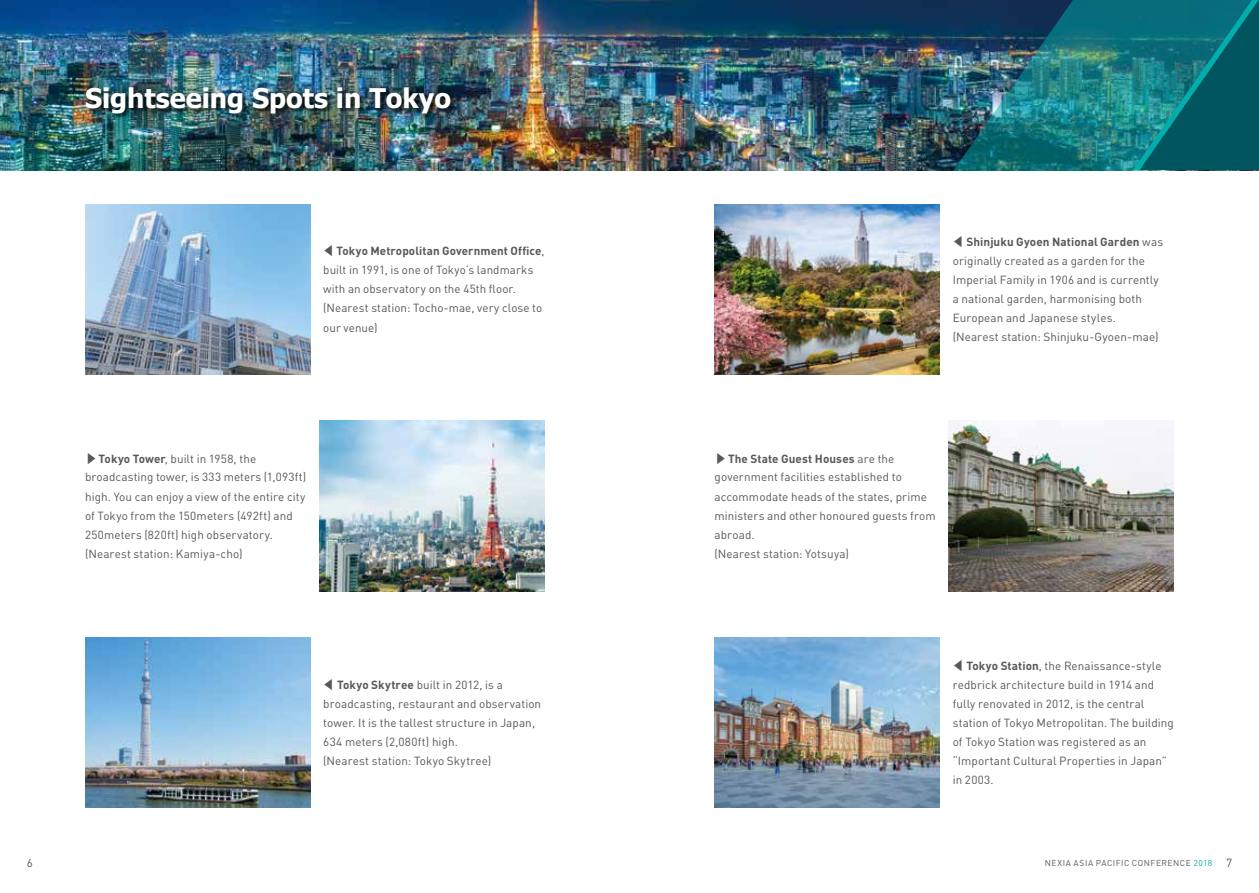
<style>
.page{position:relative;width:1259px;height:893px;background:#fff}
.page>*{position:absolute;margin:0;border:0;box-sizing:border-box;transform-origin:0 0}
.t1{font:700 27px "Tahoma";color:#fff}
.t2{font:11.7px/19px "DIN";letter-spacing:.01em;color:#595757}
.t3{font:8.55px "DIN";letter-spacing:.055em;color:#595757}
.s1{font-family:"Koz Min Pro"}
.s2{font-weight:700}
.s3{color:#00afad}
.s4{font-size:11.7px}
</style>
<div class="page">
<img style="left:0;top:0;width:952px;height:170px">
<img style="left:952px;top:0;width:180px;height:170px">
<svg style="left:1132px;top:0;width:127px;height:170px;background:#086a73"></svg>
<div style="left:77px;top:78px;width:383px;height:45px;background:#000;opacity:.75"></div>
<img style="left:85px;top:204px;width:225px;height:170px">
<img style="left:714px;top:204px;width:226px;height:170px">
<img style="left:85px;top:638px;width:225px;height:170px">
<img style="left:714px;top:638px;width:226px;height:170px">
<img style="left:319px;top:421px;width:225px;height:170px">
<img style="left:948px;top:421px;width:226px;height:170px">
<h1 class="t1" style="left:85px;top:80px;width:367px">Sightseeing Spots in Tokyo</h1>
<p class="t2" style="left:323px;top:241px;width:223px"><span class="s1">◀</span><span class="s2">Tokyo Metropolitan Government Office</span>, built in 1991, is one of Tokyo’s landmarks with an observatory on the 45th floor. (Nearest station: Tocho-mae, very close to our venue)</p>
<p class="t2" style="left:952px;top:232px;width:212px"><span class="s1">◀</span> <span class="s2">Shinjuku Gyoen National Garden</span> was originally created as a garden for the Imperial Family in 1906 and is currently a national garden, harmonising both European and Japanese styles. (Nearest station: Shinjuku-Gyoen-mae)</p>
<p class="t2" style="left:85px;top:449px;width:223px"><span class="s1">▶</span><span class="s2">Tokyo Tower</span>, built in 1958, the broadcasting tower, is 333 meters (1,093ft) high. You can enjoy a view of the entire city of Tokyo from the 150meters (492ft) and 250meters (820ft) high observatory. (Nearest station: Kamiya-cho)</p>
<p class="t2" style="left:714px;top:449px;width:223px"><span class="s1">▶</span><span class="s2">The State Guest Houses</span> are the government facilities established to accommodate heads of the states, prime ministers and other honoured guests from abroad.<br>(Nearest station: Yotsuya)</p>
<p class="t2" style="left:323px;top:675px;width:219px"><span class="s1">◀</span> <span class="s2">Tokyo Skytree</span> built in 2012, is a broadcasting, restaurant and observation tower. It is the tallest structure in Japan, 634 meters (2,080ft) high.<br>(Nearest station: Tokyo Skytree)</p>
<p class="t2" style="left:952px;top:656px;width:223px"><span class="s1">◀</span> <span class="s2">Tokyo Station</span>, the Renaissance-style redbrick architecture build in 1914 and fully renovated in 2012, is the central station of Tokyo Metropolitan. The building of Tokyo Station was registered as an “Important Cultural Properties in Japan” in 2003.</p>
<p class="t2" style="left:27px;top:853px;width:8px">6</p>
<p class="t3" style="left:1045px;top:858px;width:189px">NEXIA ASIA PACIFIC CONFERENCE <span class="s3">2018</span> <span class="s4">7</span></p>
</div>
